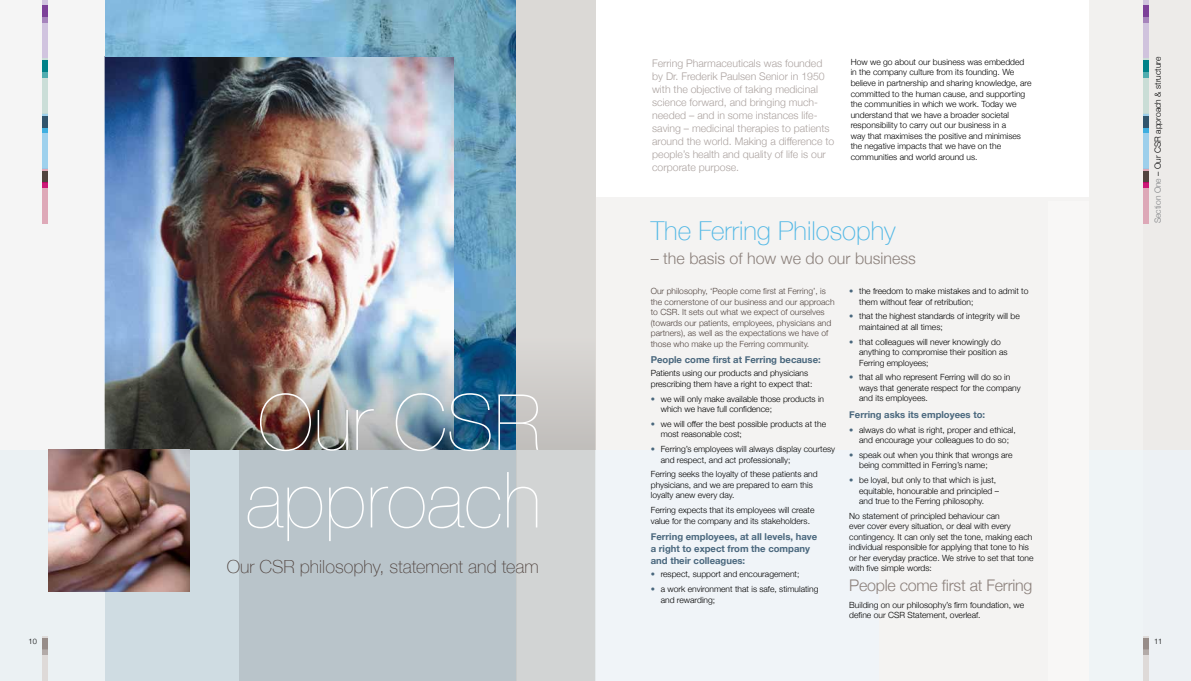
<style>
.page{position:relative;width:1191px;height:681px;background:#fff}
.page>*{position:absolute;margin:0;border:0;box-sizing:border-box;transform-origin:0 0}
.t1{font:200 77.5px/77.5px "Helvetica Neue";color:#fff}
.t2{font:100 26px "Helvetica Neue";color:#50b7e5}
.t3{font:100 18px "Helvetica Neue";color:#51443f}
.t4{font:300 16px "Helvetica Neue";color:#8b807b}
.t5{font:300 10.5px/13px "Helvetica Neue";color:#aca3a0}
.t6{font:700 9.5px/12px "Helvetica Neue";color:#49677d}
.t7{font:300 8.5px/10.5px "Helvetica Neue";color:#000}
.t8{font:300 8.5px/10.5px "Helvetica Neue";color:#51443f}
.t9{font:300 7.5px "Helvetica Neue";color:#000}
.s1{color:#808285}
.s2{color:#49677d}
</style>
<div class="page">
<img style="left:105px;top:56px;width:349px;height:280px">
<img style="left:105px;top:0;width:349px;height:56px">
<svg style="left:105px;top:449px;width:411px;height:231px;background:#bdc9cf"></svg>
<img style="left:105px;top:336px;width:411px;height:113px">
<div style="left:595px;top:197px;width:494px;height:483px;background:#f4f3f2"></div>
<div style="left:0;top:0;width:105px;height:680px;background:#f5f5f5"></div>
<div style="left:1089px;top:0;width:102px;height:680px;background:#f2f1ef"></div>
<div style="left:1142px;top:0;width:49px;height:680px;background:#eae8e5"></div>
<img style="left:48px;top:449px;width:142px;height:142px">
<div style="left:43px;top:168px;width:5px;height:55px;background:#dea9b8"></div>
<div style="left:43px;top:171px;width:5px;height:11px;background:#51443f"></div>
<svg style="left:43px;top:182px;width:5px;height:6px"></svg>
<div style="left:43px;top:113px;width:5px;height:55px;background:#9ed1ed"></div>
<svg style="left:43px;top:127px;width:5px;height:6px"></svg>
<div style="left:43px;top:116px;width:5px;height:11px;background:#31556d"></div>
<div style="left:43px;top:58px;width:5px;height:55px;background:#cbded8"></div>
<div style="left:43px;top:61px;width:5px;height:11px;background:#008188"></div>
<svg style="left:43px;top:72px;width:5px;height:6px"></svg>
<div style="left:43px;top:0;width:5px;height:58px;background:#d1c4df"></div>
<div style="left:43px;top:6px;width:5px;height:11px;background:#7d4199"></div>
<svg style="left:43px;top:17px;width:5px;height:6px"></svg>
<div style="left:43px;top:635px;width:5px;height:45px;background:#dcd7d4"></div>
<div style="left:43px;top:638px;width:5px;height:11px;background:#978d89"></div>
<svg style="left:43px;top:649px;width:5px;height:5px"></svg>
<svg style="left:516px;top:0;width:79px;height:680px;background:#d5d4d2"></svg>
<div style="left:1089px;top:449px;width:102px;height:231px;background:#eef6fc"></div>
<div style="left:595px;top:449px;width:284px;height:231px;background:#eef6fc"></div>
<div style="left:1142px;top:635px;width:6px;height:45px;background:#dcd7d4"></div>
<div style="left:1142px;top:638px;width:6px;height:11px;background:#978d89"></div>
<svg style="left:1142px;top:649px;width:6px;height:5px"></svg>
<img style="left:454px;top:0;width:61px;height:449px">
<div style="left:1142px;top:168px;width:6px;height:55px;background:#dda8b7"></div>
<div style="left:1142px;top:171px;width:6px;height:11px;background:#51443f"></div>
<svg style="left:1142px;top:182px;width:6px;height:6px"></svg>
<div style="left:1142px;top:113px;width:6px;height:55px;background:#9dcfeb"></div>
<svg style="left:1142px;top:127px;width:6px;height:6px"></svg>
<div style="left:1142px;top:116px;width:6px;height:11px;background:#31556d"></div>
<div style="left:1142px;top:58px;width:6px;height:55px;background:#c4dbd3"></div>
<div style="left:1142px;top:61px;width:6px;height:11px;background:#008188"></div>
<svg style="left:1142px;top:72px;width:6px;height:6px"></svg>
<div style="left:1142px;top:0;width:6px;height:58px;background:#d0c3dd"></div>
<div style="left:1142px;top:6px;width:6px;height:11px;background:#7d4199"></div>
<svg style="left:1142px;top:17px;width:6px;height:6px"></svg>
<div style="left:1048px;top:201px;width:41px;height:479px;background:#fbfbfa"></div>
<h1 class="t1" style="left:246px;top:380px;width:297px">Our CSR approach</h1>
<h3 class="t3" style="left:227px;top:552px;width:313px">Our CSR philosophy, statement and team</h3>
<p class="t5" style="left:652px;top:56px;width:184px">Ferring Pharmaceuticals was founded by Dr. Frederik Paulsen Senior in 1950 with the objective of taking medicinal science forward, and bringing much&shy;needed – and in some instances life&shy;saving – medicinal therapies to patients around the world. Making a difference to people’s health and quality of life is our corporate purpose.</p>
<p class="t7" style="left:1152px;top:223px;width:168px;rotate:-90deg"><span class="s1">Section One</span> – Our CSR approach &amp; structure</p>
<p class="t7" style="left:850px;top:56px;width:182px">How we go about our business was embedded in the company culture from its founding. We believe in partnership and sharing knowledge, are committed to the human cause, and supporting the communities in which we work. Today we understand that we have a broader societal responsibility to carry out our business in a<br>way that maximises the positive and minimises the negative impacts that we have on the communities and world around us.</p>
<h2 class="t2" style="left:651px;top:210px;width:246px">The Ferring Philosophy</h2>
<h3 class="t4" style="left:651px;top:245px;width:266px">– the basis of how we do our business</h3>
<p class="t8" style="left:651px;top:285px;width:185px">Our philosophy, ‘People come first at Ferring’, is the cornerstone of our business and our approach to CSR. It sets out what we expect of ourselves (towards our patients, employees, physicians and partners), as well as the expectations we have of those who make up the Ferring community.</p>
<p class="t6" style="left:651px;top:353px;width:171px">People come first at Ferring because:</p>
<p class="t7" style="left:651px;top:367px;width:163px">Patients using our products and physicians prescribing them have a right to expect that:</p>
<p class="t7" style="left:660px;top:392px;width:165px;text-indent:-10px"><span class="s2">•</span> we will only make available those products in which we have full confidence;</p>
<p class="t7" style="left:660px;top:418px;width:167px;text-indent:-10px"><span class="s2">•</span> we will offer the best possible products at the most reasonable cost;</p>
<p class="t7" style="left:660px;top:443px;width:176px;text-indent:-10px"><span class="s2">•</span> Ferring’s employees will always display courtesy and respect, and act professionally;</p>
<p class="t7" style="left:651px;top:468px;width:168px">Ferring seeks the loyalty of these patients and physicians, and we are prepared to earn this loyalty anew every day.</p>
<p class="t7" style="left:651px;top:504px;width:165px">Ferring expects that its employees will create value for the company and its stakeholders.</p>
<p class="t6" style="left:651px;top:530px;width:168px">Ferring employees, at all levels, have a right to expect from the company and their colleagues:</p>
<p class="t7" style="left:651px;top:568px;width:150px"><span class="s2">•</span> respect, support and encouragement;</p>
<p class="t7" style="left:660px;top:583px;width:159px;text-indent:-10px"><span class="s2">•</span> a work environment that is safe, stimulating and rewarding;</p>
<p class="t7" style="left:859px;top:285px;width:171px;text-indent:-10px"><span class="s2">•</span> the freedom to make mistakes and to admit to them without fear of retribution;</p>
<p class="t7" style="left:859px;top:310px;width:162px;text-indent:-10px"><span class="s2">•</span> that the highest standards of integrity will be maintained at all times;</p>
<p class="t7" style="left:859px;top:336px;width:150px;text-indent:-10px"><span class="s2">•</span> that colleagues will never knowingly do anything to compromise their position as<br>Ferring employees;</p>
<p class="t7" style="left:859px;top:371px;width:163px;text-indent:-10px"><span class="s2">•</span> that all who represent Ferring will do so in ways that generate respect for the company and its employees.</p>
<p class="t6" style="left:849px;top:408px;width:137px">Ferring asks its employees to:</p>
<p class="t7" style="left:849px;top:423px;width:168px;text-align:center"><span class="s2">•</span> always do what is right, proper and ethical, and encourage your colleagues to do so;</p>
<p class="t7" style="left:859px;top:449px;width:155px;text-indent:-10px"><span class="s2">•</span> speak out when you think that wrongs are being committed in Ferring’s name;</p>
<p class="t7" style="left:859px;top:474px;width:141px;text-indent:-10px"><span class="s2">•</span> be loyal, but only to that which is just, equitable, honourable and principled – and true to the Ferring philosophy.</p>
<p class="t7" style="left:849px;top:510px;width:186px">No statement of principled behaviour can<br>ever cover every situation, or deal with every contingency. It can only set the tone, making each individual responsible for applying that tone to his or her everyday practice. We strive to set that tone with five simple words:</p>
<h3 class="t4" style="left:849px;top:572px;width:185px">People come first at Ferring</h3>
<p class="t7" style="left:849px;top:598px;width:176px">Building on our philosophy’s firm foundation, we define our CSR Statement, overleaf.</p>
<p class="t9" style="left:29px;top:635px;width:10px">10</p>
<p class="t9" style="left:1154px;top:635px;width:10px">11</p>
</div>
